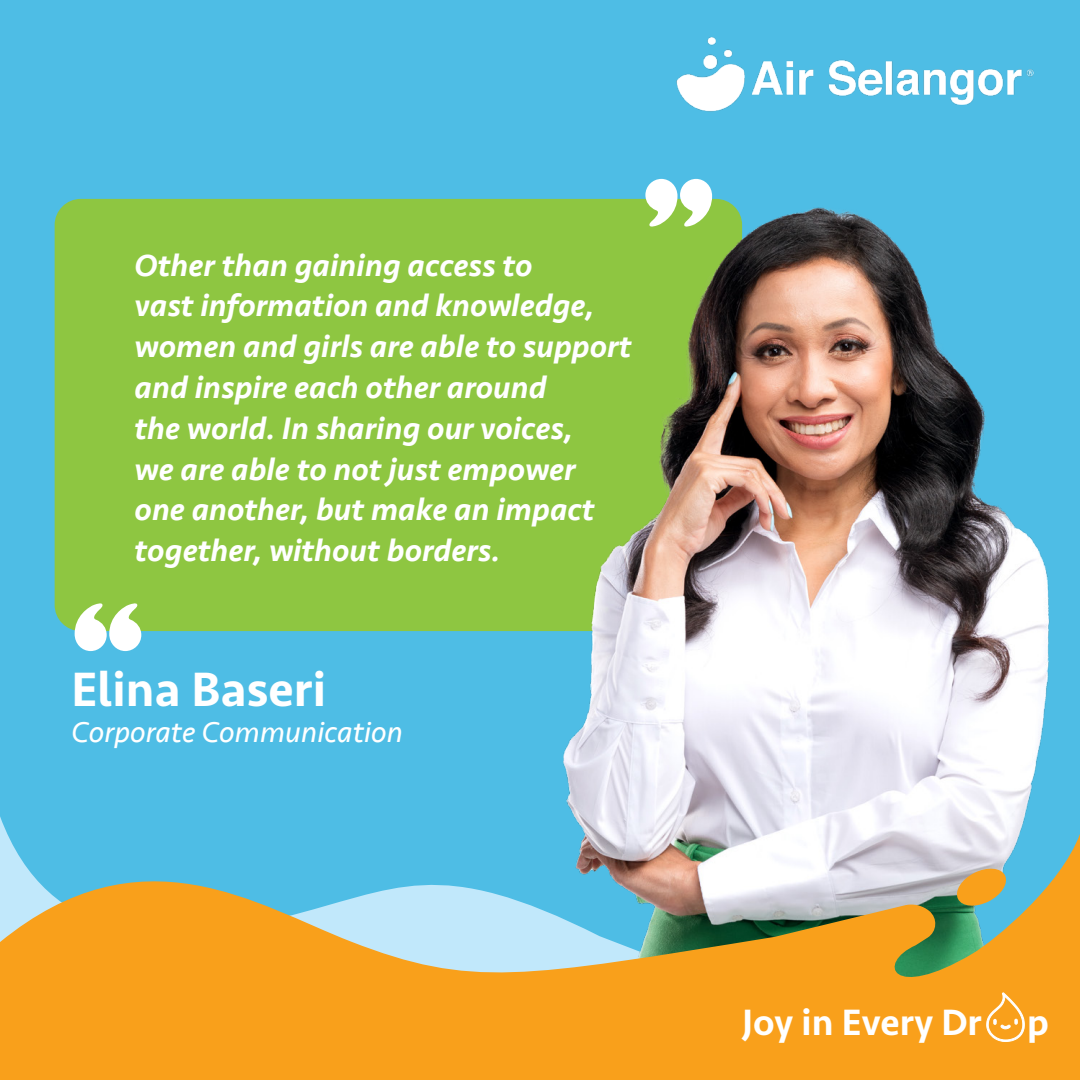
<style>
.page{position:relative;width:1080px;height:1080px;background:#4ebde5}
.page>*{position:absolute;margin:0;border:0;box-sizing:border-box;transform-origin:0 0}
.t1{font:500 50px "Seravek";color:#fff}
.t2{font:500 38px "Seravek";color:#fff}
.t3{font:italic 500 32px/40.8px "Seravek";color:#fff}
.t4{font:italic 30px "Seravek";color:#fff}
</style>
<div class="page">
<div style="left:55px;top:199px;width:687px;height:432px;background:#8ec641;border-radius:26px"></div>
<img style="left:443px;top:194px;width:567px;height:632px">
<img style="left:676px;top:37px;width:358px;height:75px">
<img style="left:1010px;top:520px;width:40px;height:306px">
<svg style="left:0;top:826px;width:1080px;height:254px;fill:#f9a01b"></svg>
<svg style="left:954px;top:866px;width:55px;height:42px"></svg>
<svg style="left:986px;top:989px;width:38px;height:53px;background:#fab247"></svg>
<svg style="left:75px;top:603px;width:66px;height:48px"></svg>
<svg style="left:645px;top:179px;width:67px;height:49px"></svg>
<p class="t3" style="left:135px;top:245px;width:498px">Other than gaining access to<br>vast information and knowledge, women and girls are able to support and inspire each other around<br>the world. In sharing our voices,<br>we are able to not just empower one another, but make an impact together, without borders.</p>
<h1 class="t1" style="left:71px;top:658px;width:256px">Elina Baseri</h1>
<p class="t4" style="left:71px;top:708px;width:333px">Corporate Communication</p>
<p class="t2" style="left:742px;top:999px;width:308px">Joy in Every Dr p</p>
</div>
